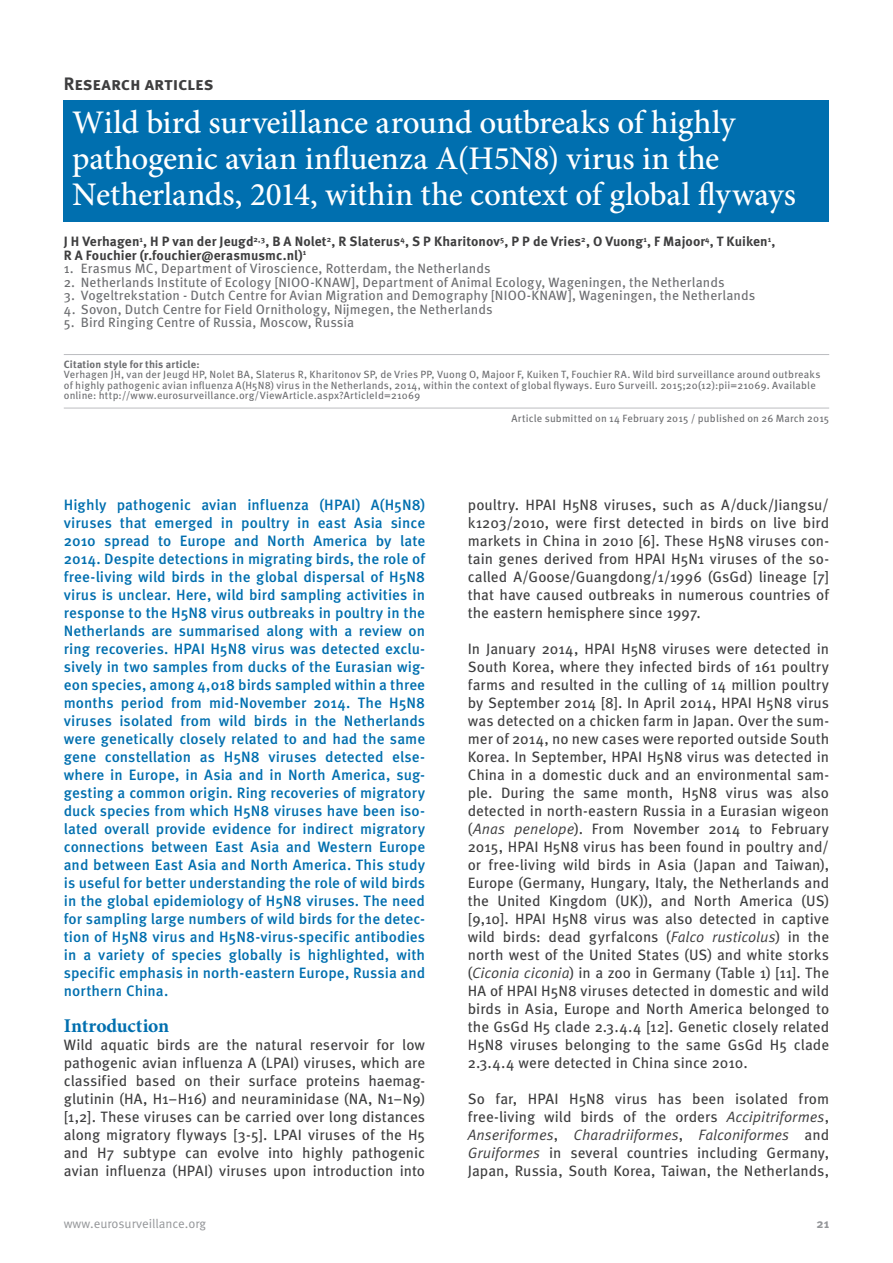
<style>
.page{position:relative;width:893px;height:1263px;background:#fff}
.page>*{position:absolute;margin:0;border:0;box-sizing:border-box;transform-origin:0 0}
.t1{font:500 33px/36px "Minion Pro";letter-spacing:-.005em;color:#fff}
.t2{font:700 19.5px "Minion Pro";letter-spacing:-.005em;color:#006faf}
.t3{font:700 18px "Meta Pro";color:#3e3e3f}
.t4{font:15px/18px "Meta Pro";color:#3e3e3f;text-align:justify}
.t5{font:500 15px/18px "Meta Pro";letter-spacing:.005em;color:#006faf;text-align:justify}
.t6{font:13.5px "Meta Pro";letter-spacing:.01em;color:#6c6d70}
.t7{font:700 13.5px/13.5px "Meta Pro";letter-spacing:.005em;color:#3e3e3f}
.t8{font:12.75px "Meta Pro";color:#939598}
.t9{font:700 12.75px "Meta Pro";color:#939598}
.t10{font:10.5px/10.5px "Meta Pro";letter-spacing:.015em;color:#6c6d70}
.t11{font:700 10.5px "Meta Pro";letter-spacing:.015em;color:#6c6d70}
.s1{font-style:italic}
</style>
<div class="page">
<hr style="left:64px;top:354px;width:765px;height:1px;background:#bcbdc0">
<hr style="left:64px;top:408px;width:765px;height:1px;background:#bcbdc0">
<div style="left:64px;top:100px;width:765px;height:122px;background:#006faf"></div>
<p class="t3" style="left:64px;top:72px;width:151px">Research articles</p>
<h1 class="t1" style="left:72px;top:104px;width:725px">Wild bird surveillance around outbreaks of highly pathogenic avian influenza A(H5N8) virus in the<br>Netherlands, 2014, within the context of global flyways</h1>
<p class="t7" style="left:64px;top:235px;width:713px">J H Verhagen<sup>1</sup>, H P van der Jeugd<sup>2,3</sup>, B A Nolet<sup>2</sup>, R Slaterus<sup>4</sup>, S P Kharitonov<sup>5</sup>, P P de Vries<sup>2</sup>, O Vuong<sup>1</sup>, F Majoor<sup>4</sup>, T Kuiken<sup>1</sup>,<br>R A Fouchier (r.fouchier@erasmusmc.nl)<sup>1</sup></p>
<p class="t6" style="left:64px;top:260px;width:428px">1. Erasmus MC, Department of Viroscience, Rotterdam, the Netherlands</p>
<p class="t6" style="left:64px;top:274px;width:662px">2. Netherlands Institute of Ecology [NIOO-KNAW], Department of Animal Ecology, Wageningen, the Netherlands</p>
<p class="t6" style="left:64px;top:287px;width:693px">3. Vogeltrekstation - Dutch Centre for Avian Migration and Demography [NIOO-KNAW], Wageningen, the Netherlands</p>
<p class="t6" style="left:64px;top:301px;width:430px">4. Sovon, Dutch Centre for Field Ornithology, Nijmegen, the Netherlands</p>
<p class="t6" style="left:64px;top:314px;width:292px">5. Bird Ringing Centre of Russia, Moscow, Russia</p>
<p class="t11" style="left:64px;top:357px;width:137px">Citation style for this article:</p>
<p class="t10" style="left:64px;top:370px;width:758px">Verhagen JH, van der Jeugd HP, Nolet BA, Slaterus R, Kharitonov SP, de Vries PP, Vuong O, Majoor F, Kuiken T, Fouchier RA. Wild bird surveillance around outbreaks of highly pathogenic avian influenza A(H5N8) virus in the Netherlands, 2014, within the context of global flyways. Euro Surveill. 2015;20(12):pii=21069. Available online: http://www.eurosurveillance.org/ViewArticle.aspx?ArticleId=21069</p>
<p class="t10" style="left:512px;top:414px;width:319px">Article submitted on 14 February 2015 / published on 26 March 2015</p>
<p class="t5" style="left:64px;top:496px;width:363px">Highly pathogenic avian influenza (HPAI) A(H5N8) viruses that emerged in poultry in east Asia since 2010 spread to Europe and North America by late 2014. Despite detections in migrating birds, the role of free-living wild birds in the global dispersal of H5N8 virus is unclear. Here, wild bird sampling activities in response to the H5N8 virus outbreaks in poultry in the Netherlands are summarised along with a review on ring recoveries. HPAI H5N8 virus was detected exclu&shy;sively in two samples from ducks of the Eurasian wig&shy;eon species, among 4,018 birds sampled within a three months period from mid-November 2014. The H5N8 viruses isolated from wild birds in the Netherlands were genetically closely related to and had the same gene constellation as H5N8 viruses detected else&shy;where in Europe, in Asia and in North America, sug&shy;gesting a common origin. Ring recoveries of migratory duck species from which H5N8 viruses have been iso&shy;lated overall provide evidence for indirect migratory connections between East Asia and Western Europe and between East Asia and North America. This study is useful for better understanding the role of wild birds in the global epidemiology of H5N8 viruses. The need for sampling large numbers of wild birds for the detec&shy;tion of H5N8 virus and H5N8-virus-specific antibodies in a variety of species globally is highlighted, with specific emphasis in north-eastern Europe, Russia and northern China.</p>
<h2 class="t2" style="left:64px;top:1012px;width:107px">Introduction</h2>
<p class="t4" style="left:64px;top:1036px;width:363px">Wild aquatic birds are the natural reservoir for low pathogenic avian influenza A (LPAI) viruses, which are classified based on their surface proteins haemag&shy;glutinin (HA, H1–H16) and neuraminidase (NA, N1–N9) [1,2]. These viruses can be carried over long distances along migratory flyways [3-5]. LPAI viruses of the H5 and H7 subtype can evolve into highly pathogenic avian influenza (HPAI) viruses upon introduction into</p>
<p class="t4" style="left:468px;top:496px;width:363px">poultry. HPAI H5N8 viruses, such as A/duck/Jiangsu/ k1203/2010, were first detected in birds on live bird markets in China in 2010 [6]. These H5N8 viruses con&shy;tain genes derived from HPAI H5N1 viruses of the so&shy;called A/Goose/Guangdong/1/1996 (GsGd) lineage [7] that have caused outbreaks in numerous countries of the eastern hemisphere since 1997.</p>
<p class="t4" style="left:468px;top:640px;width:363px">In January 2014, HPAI H5N8 viruses were detected in South Korea, where they infected birds of 161 poultry farms and resulted in the culling of 14 million poultry by September 2014 [8]. In April 2014, HPAI H5N8 virus was detected on a chicken farm in Japan. Over the sum&shy;mer of 2014, no new cases were reported outside South Korea. In September, HPAI H5N8 virus was detected in China in a domestic duck and an environmental sam&shy;ple. During the same month, H5N8 virus was also detected in north-eastern Russia in a Eurasian wigeon (<span class="s1">Anas penelope</span>). From November 2014 to February 2015, HPAI H5N8 virus has been found in poultry and/ or free-living wild birds in Asia (Japan and Taiwan), Europe (Germany, Hungary, Italy, the Netherlands and the United Kingdom (UK)), and North America (US) [9,10]. HPAI H5N8 virus was also detected in captive wild birds: dead gyrfalcons (<span class="s1">Falco rusticolus</span>) in the north west of the United States (US) and white storks (<span class="s1">Ciconia ciconia</span>) in a zoo in Germany (Table 1) [11]. The HA of HPAI H5N8 viruses detected in domestic and wild birds in Asia, Europe and North America belonged to the GsGd H5 clade 2.3.4.4 [12]. Genetic closely related H5N8 viruses belonging to the same GsGd H5 clade 2.3.4.4 were detected in China since 2010.</p>
<p class="t4" style="left:468px;top:1090px;width:363px">So far, HPAI H5N8 virus has been isolated from free-living wild birds of the orders <span class="s1">Accipitriformes</span>, <span class="s1">Anseriformes</span>, <span class="s1">Charadriiformes</span>, <span class="s1">Falconiformes</span> and <span class="s1">Gruiformes</span> in several countries including Germany, Japan, Russia, South Korea, Taiwan, the Netherlands,</p>
<p class="t8" style="left:64px;top:1215px;width:144px">www.eurosurveillance.org</p>
<p class="t9" style="left:816px;top:1215px;width:14px">21</p>
</div>
